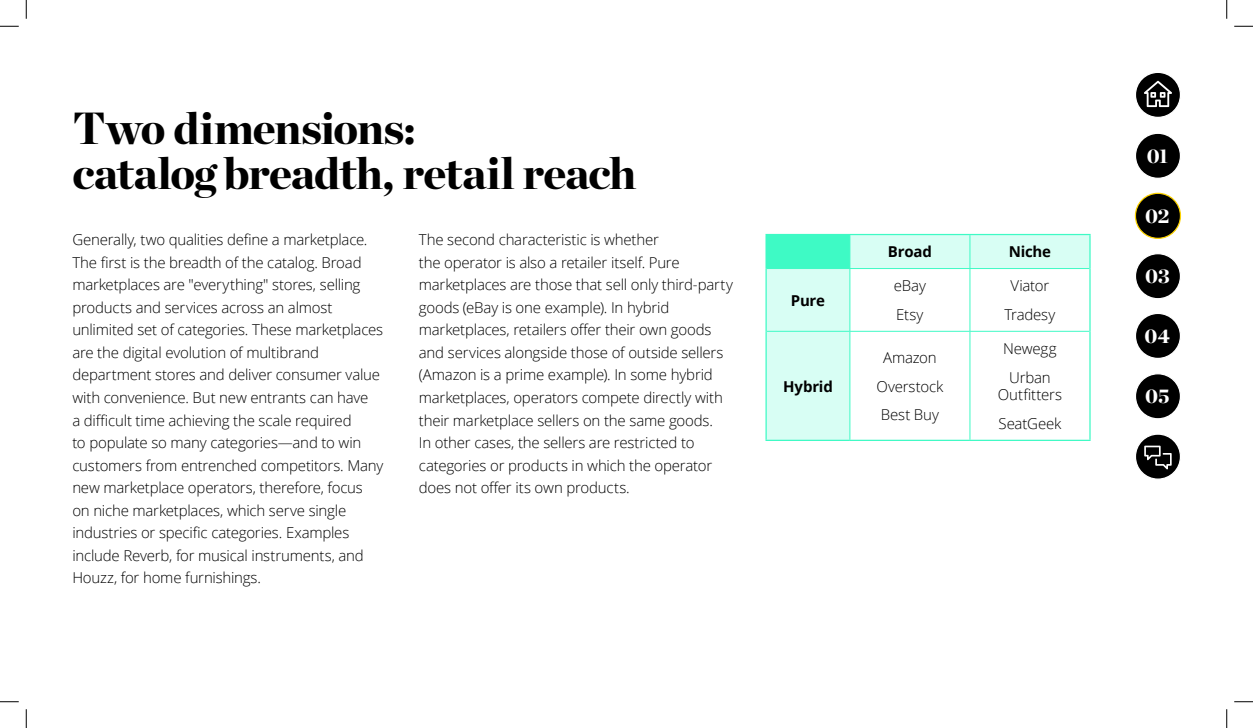
<style>
.page{position:relative;width:1253px;height:728px;background:#fff}
.page>*{position:absolute;margin:0;border:0;box-sizing:border-box;transform-origin:0 0}
.New-DD-H1{font:900 45px/45px "Chronicle Display";letter-spacing:-.015em;color:#000}
.Contents_page_number{font:900 20px "Chronicle Display";letter-spacing:-.005em;color:#fff}
.NEW_Body{font:300 15px/22.5px "Open Sans";letter-spacing:-.015em;color:#000}
.NEW_Body-2{font:700 15px "Open Sans";letter-spacing:-.015em;color:#000}
</style>
<div class="page">
<svg style="left:766px;top:235px;width:323px;height:204px"></svg>
<hr style="left:849px;top:235px;width:1px;height:33px;background:#3efac5">
<hr style="left:969px;top:235px;width:1px;height:33px;background:#3efac5">
<hr style="left:766px;top:268px;width:84px;height:1px;background:#3efac5">
<hr style="left:850px;top:268px;width:120px;height:1px;background:#3efac5">
<hr style="left:849px;top:269px;width:1px;height:62px;background:#3efac5">
<hr style="left:970px;top:268px;width:119px;height:1px;background:#3efac5">
<hr style="left:969px;top:269px;width:1px;height:62px;background:#3efac5">
<hr style="left:766px;top:331px;width:84px;height:1px;background:#3efac5">
<hr style="left:850px;top:331px;width:120px;height:1px;background:#3efac5">
<hr style="left:849px;top:331px;width:1px;height:108px;background:#3efac5">
<hr style="left:970px;top:331px;width:119px;height:1px;background:#3efac5">
<hr style="left:969px;top:331px;width:1px;height:108px;background:#3efac5">
<hr style="left:765px;top:234px;width:85px;height:1px;background:#3efac5">
<hr style="left:765px;top:235px;width:1px;height:33px;background:#3efac5">
<hr style="left:850px;top:234px;width:120px;height:1px;background:#3efac5">
<hr style="left:970px;top:234px;width:120px;height:1px;background:#3efac5">
<hr style="left:1089px;top:235px;width:1px;height:33px;background:#3efac5">
<hr style="left:765px;top:268px;width:1px;height:63px;background:#3efac5">
<hr style="left:1089px;top:268px;width:1px;height:63px;background:#3efac5">
<hr style="left:765px;top:331px;width:1px;height:108px;background:#3efac5">
<hr style="left:1089px;top:331px;width:1px;height:108px;background:#3efac5">
<hr style="left:765px;top:439px;width:85px;height:2px;background:#3efac5">
<hr style="left:850px;top:439px;width:120px;height:2px;background:#3efac5">
<hr style="left:970px;top:439px;width:120px;height:2px;background:#3efac5">
<svg style="left:1135px;top:72px;width:45px;height:45px"></svg>
<div style="left:1134px;top:72px;width:47px;height:46px;border:1px solid #fff;border-radius:50%"></div>
<svg style="left:1143px;top:81px;width:29px;height:26px"></svg>
<div style="left:1135px;top:133px;width:45px;height:45px;background:#000;border-radius:50%"></div>
<div style="left:1134px;top:133px;width:47px;height:46px;border:1px solid #fff;border-radius:50%"></div>
<div style="left:1135px;top:193px;width:45px;height:45px;background:#000;border-radius:50%"></div>
<div style="left:1134px;top:193px;width:47px;height:46px;border:1px solid #fdd300;border-radius:50%"></div>
<div style="left:1135px;top:254px;width:45px;height:45px;background:#000;border-radius:50%"></div>
<div style="left:1134px;top:253px;width:47px;height:46px;border:1px solid #fff;border-radius:50%"></div>
<div style="left:1135px;top:313px;width:45px;height:45px;background:#000;border-radius:50%"></div>
<div style="left:1134px;top:313px;width:47px;height:46px;border:1px solid #fff;border-radius:50%"></div>
<div style="left:1135px;top:374px;width:45px;height:45px;background:#000;border-radius:50%"></div>
<div style="left:1134px;top:373px;width:47px;height:46px;border:1px solid #fff;border-radius:50%"></div>
<svg style="left:1135px;top:434px;width:45px;height:45px"></svg>
<div style="left:1134px;top:433px;width:47px;height:46px;border:1px solid #fff;border-radius:50%"></div>
<svg style="left:1144px;top:445px;width:27px;height:24px"></svg>
<svg style="left:0;top:25px;width:19px;height:2px"></svg>
<svg style="left:1234px;top:25px;width:18px;height:2px"></svg>
<svg style="left:0;top:701px;width:19px;height:1px"></svg>
<svg style="left:1234px;top:701px;width:18px;height:1px"></svg>
<svg style="left:25px;top:0;width:2px;height:19px"></svg>
<svg style="left:25px;top:709px;width:2px;height:19px"></svg>
<svg style="left:1226px;top:0;width:1px;height:19px"></svg>
<svg style="left:1226px;top:709px;width:1px;height:19px"></svg>
<p class="New-DD-H1" style="left:72px;top:102px;width:565px">Two dimensions:<br>catalog breadth, retail reach</p>
<p class="NEW_Body" style="left:72px;top:228px;width:312px">Generally, two qualities define a marketplace.<br>The first is the breadth of the catalog. Broad marketplaces are "everything" stores, selling products and services across an almost unlimited set of categories. These marketplaces are the digital evolution of multibrand department stores and deliver consumer value with convenience. But new entrants can have<br>a difficult time achieving the scale required<br>to populate so many categories—and to win customers from entrenched competitors. Many new marketplace operators, therefore, focus on niche marketplaces, which serve single industries or specific categories. Examples include Reverb, for musical instruments, and Houzz, for home furnishings.</p>
<p class="NEW_Body" style="left:419px;top:228px;width:315px">The second characteristic is whether<br>the operator is also a retailer itself. Pure marketplaces are those that sell only third‑party goods (eBay is one example). In hybrid marketplaces, retailers offer their own goods and services alongside those of outside sellers (Amazon is a prime example). In some hybrid marketplaces, operators compete directly with their marketplace sellers on the same goods.<br>In other cases, the sellers are restricted to categories or products in which the operator does not offer its own products.</p>
<p class="NEW_Body-2" style="left:791px;top:289px;width:36px">Pure</p>
<p class="NEW_Body-2" style="left:783px;top:375px;width:51px">Hybrid</p>
<p class="NEW_Body-2" style="left:888px;top:241px;width:46px">Broad</p>
<p class="NEW_Body-2" style="left:1008px;top:241px;width:44px">Niche</p>
<p class="NEW_Body" style="left:894px;top:274px;width:33px">eBay</p>
<p class="NEW_Body" style="left:896px;top:303px;width:29px">Etsy</p>
<p class="NEW_Body" style="left:883px;top:345px;width:55px">Amazon</p>
<p class="NEW_Body" style="left:876px;top:374px;width:68px">Overstock</p>
<p class="NEW_Body" style="left:880px;top:403px;width:60px">Best Buy</p>
<p class="NEW_Body" style="left:1010px;top:274px;width:40px">Viator</p>
<p class="NEW_Body" style="left:1004px;top:303px;width:52px">Tradesy</p>
<p class="NEW_Body" style="left:1003px;top:337px;width:55px">Newegg</p>
<p class="NEW_Body" style="left:997px;top:368px;width:66px;line-height:17.5px;text-align:center">Urban<br>Outfitters</p>
<p class="NEW_Body" style="left:998px;top:412px;width:64px">SeatGeek</p>
<p class="Contents_page_number" style="left:1146px;top:139px;width:23px">01</p>
<p class="Contents_page_number" style="left:1145px;top:199px;width:26px">02</p>
<p class="Contents_page_number" style="left:1145px;top:259px;width:26px">03</p>
<p class="Contents_page_number" style="left:1144px;top:319px;width:27px">04</p>
<p class="Contents_page_number" style="left:1145px;top:379px;width:26px">05</p>
</div>
